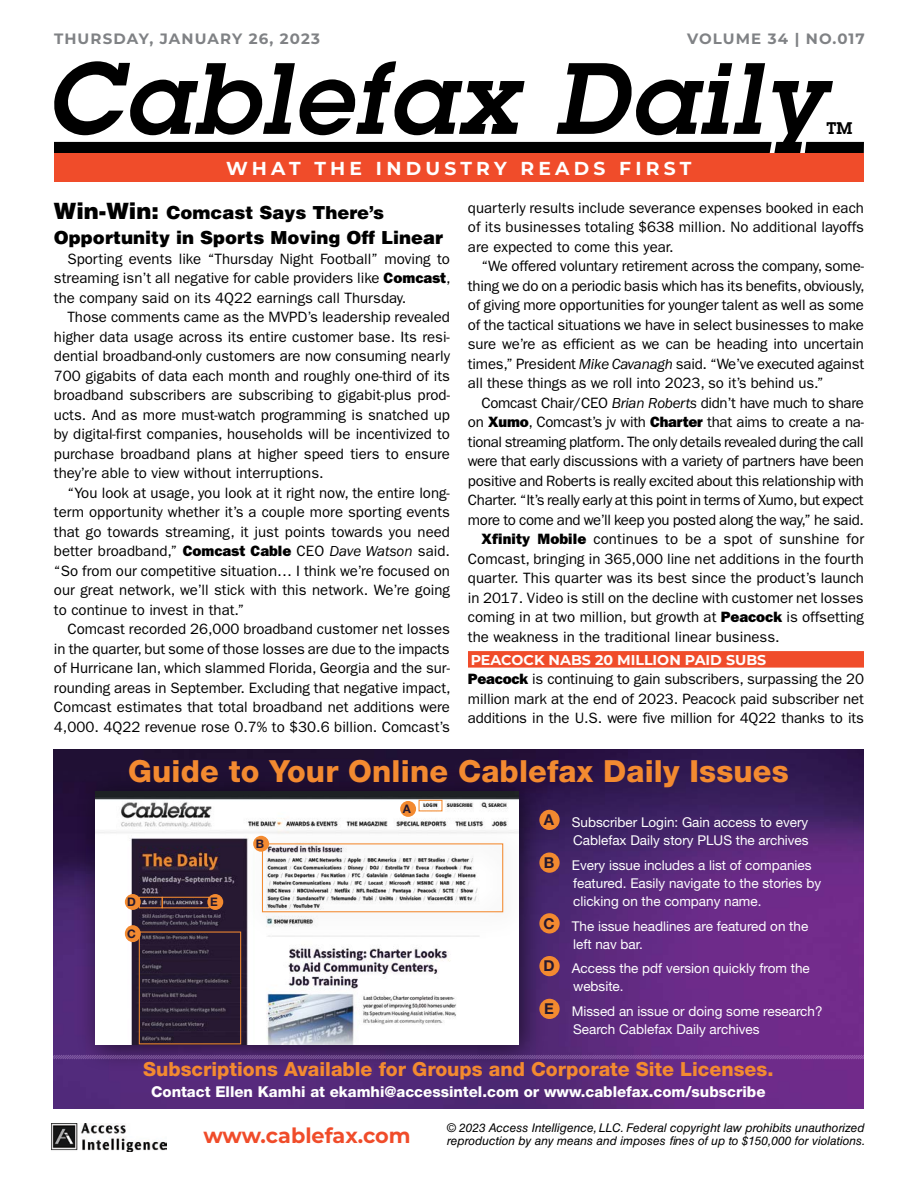
<style>
.page{position:relative;width:918px;height:1188px;background:#fff}
.page>*{position:absolute;margin:0;border:0;box-sizing:border-box;transform-origin:0 0}
.t1{font:italic 600 99px "Lubalin Graph Std";letter-spacing:.03em;color:#000}
.t2{font:800 30.6px "Helvetica Neue LT Std";letter-spacing:.005em;color:#f38a30}
.t3{font:700 21px "Montserrat";color:#f04c2a}
.t4{font:800 19.5px "Helvetica Neue LT Std";color:#f38a30}
.t5{font:700 18.75px "Montserrat";letter-spacing:.225em;color:#fff}
.t6{font:900 18px/25.5px "Helvetica LT Std";color:#000}
.t7{font:600 16.5px "Lubalin Graph Std";color:#000}
.t8{font:15px/19.5px "ITC Franklin Gothic Std";color:#000;text-align:justify}
.t9{font:15px "ITC Franklin Gothic Std";letter-spacing:-.02em;color:#000}
.t10{font:800 15px "Helvetica Neue LT Std";color:#fff}
.t11{font:15px "ITC Franklin Gothic Std";letter-spacing:-.03em;color:#000}
.t12{font:15px "ITC Franklin Gothic Std";letter-spacing:-.025em;color:#000}
.t13{font:700 15px "Montserrat";letter-spacing:.075em;color:#808285}
.t14{font:700 14.25px "Montserrat";color:#fff}
.t15{font:13.5px/18px "Helvetica Neue LT Std";color:#fff}
.t16{font:italic 12px/13.5px "Helvetica LT Std";color:#000}
.t17{font:700 11.85px "Helvetica Neue LT Std";color:#251930}
.s1{font-size:22.5px}
.s2{font-family:"ITC Franklin Gothic Std Hvy"}
.s3{font-style:italic}
.s4{font-weight:700;font-size:15px;color:#251930}
</style>
<div class="page">
<div style="left:54px;top:142px;width:718px;height:11px;background:#000"></div>
<svg style="left:805px;top:142px;width:59px;height:11px"></svg>
<div style="left:54px;top:153px;width:809px;height:29px;background:#f04c2a"></div>
<img style="left:52px;top:1123px;width:115px;height:29px">
<div style="left:468px;top:651px;width:396px;height:17px;background:#f04c2a"></div>
<img style="left:53px;top:749px;width:810px;height:360px">
<div style="left:539px;top:810px;width:21px;height:20px;background:#f38a30;border-radius:50%"></div>
<div style="left:539px;top:853px;width:21px;height:20px;background:#f38a30;border-radius:50%"></div>
<div style="left:539px;top:913px;width:21px;height:21px;background:#f38a30;border-radius:50%"></div>
<div style="left:539px;top:956px;width:21px;height:20px;background:#f38a30;border-radius:50%"></div>
<div style="left:539px;top:999px;width:21px;height:20px;background:#f38a30;border-radius:50%"></div>
<div style="left:75px;top:771px;width:471px;height:301px;background:#000;opacity:.6"></div>
<img style="left:96px;top:791px;width:422px;height:253px">
<div style="left:419px;top:800px;width:23px;height:11px;border:1px solid #f38a30"></div>
<div style="left:242px;top:823px;width:289px;height:117px;background:#000;opacity:.6"></div>
<div style="left:262px;top:843px;width:241px;height:69px;border:1px solid #f38a30"></div>
<div style="left:139px;top:897px;width:24px;height:11px;border:1px solid #f38a30"></div>
<div style="left:162px;top:897px;width:48px;height:11px;border:1px solid #f38a30"></div>
<div style="left:139px;top:932px;width:102px;height:112px;border:1px solid #f38a30"></div>
<div style="left:400px;top:801px;width:16px;height:16px;background:#f38a30;border-radius:50%"></div>
<div style="left:253px;top:836px;width:16px;height:16px;background:#f38a30;border-radius:50%"></div>
<div style="left:125px;top:925px;width:16px;height:17px;background:#f38a30;border-radius:50%"></div>
<div style="left:125px;top:894px;width:16px;height:16px;background:#f38a30;border-radius:50%"></div>
<div style="left:207px;top:894px;width:16px;height:16px;background:#f38a30;border-radius:50%"></div>
<svg style="left:53px;top:1054px;width:810px;height:6px;background:#693c87"></svg>
<p class="t13" style="left:54px;top:28px;width:267px">THURSDAY, JANUARY 26, 2023</p>
<p class="t13" style="left:687px;top:28px;width:179px">VOLUME 34 | NO.017</p>
<h1 class="t1" style="left:46px;top:33px;width:779px">Cablefax Daily</h1>
<p class="t7" style="left:827px;top:117px;width:27px">TM</p>
<p class="t5" style="left:226px;top:155px;width:467px">WHAT THE INDUSTRY READS FIRST</p>
<p class="t6" style="left:54px;top:199px;width:391px"><span class="s1">Win-Win:</span> Comcast Says There’s<br>Opportunity in Sports Moving Off Linear</p>
<p class="t8" style="left:54px;top:249px;width:398px;text-indent:14px">Sporting events like “Thursday Night Football” moving to streaming isn’t all negative for cable providers like <span class="s2">Comcast</span>, the company said on its 4Q22 earnings call Thursday.</p>
<p class="t8" style="left:54px;top:307px;width:398px;text-indent:14px">Those comments came as the MVPD’s leadership revealed higher data usage across its entire customer base. Its resi&shy;dential broadband-only customers are now consuming nearly 700 gigabits of data each month and roughly one-third of its broadband subscribers are subscribing to gigabit-plus prod&shy;ucts. And as more must-watch programming is snatched up by digital-first companies, households will be incentivized to purchase broadband plans at higher speed tiers to ensure they’re able to view without interruptions.</p>
<p class="t8" style="left:54px;top:483px;width:398px;text-indent:14px">“You look at usage, you look at it right now, the entire long&shy;term opportunity whether it’s a couple more sporting events that go towards streaming, it just points towards you need better broadband,” <span class="s2">Comcast Cable</span> CEO <span class="s3">Dave Watson</span> said. “So from our competitive situation… I think we’re focused on our great network, we’ll stick with this network. We’re going to continue to invest in that.”</p>
<p class="t8" style="left:54px;top:619px;width:398px;text-indent:14px">Comcast recorded 26,000 broadband customer net losses in the quarter, but some of those losses are due to the impacts of Hurricane Ian, which slammed Florida, Georgia and the sur&shy;rounding areas in September. Excluding that negative impact, Comcast estimates that total broadband net additions were 4,000. 4Q22 revenue rose 0.7% to $30.6 billion. Comcast’s</p>
<p class="t8" style="left:468px;top:198px;width:398px">quarterly results include severance expenses booked in each of its businesses totaling $638 million. No additional layoffs are expected to come this year.</p>
<p class="t8" style="left:468px;top:257px;width:398px;text-indent:14px">“We offered voluntary retirement across the company, some&shy;thing we do on a periodic basis which has its benefits, obviously, of giving more opportunities for younger talent as well as some of the tactical situations we have in select businesses to make sure we’re as efficient as we can be heading into uncertain times,” President <span class="s3">Mike Cavanagh</span> said. “We’ve executed against all these things as we roll into 2023, so it’s behind us.”</p>
<p class="t9" style="left:481px;top:394px;width:384px">Comcast Chair/CEO <span class="s3">Brian Roberts</span> didn’t have much to share</p>
<p class="t9" style="left:468px;top:414px;width:397px">on <span class="s2">Xumo</span>, Comcast’s jv with <span class="s2">Charter</span> that aims to create a na-</p>
<p class="t11" style="left:468px;top:433px;width:397px">tional streaming platform. The only details revealed during the call</p>
<p class="t9" style="left:468px;top:453px;width:397px">were that early discussions with a variety of partners have been</p>
<p class="t9" style="left:468px;top:472px;width:398px">positive and Roberts is really excited about this relationship with</p>
<p class="t12" style="left:468px;top:492px;width:397px">Charter. “It’s really early at this point in terms of Xumo, but expect</p>
<p class="t9" style="left:468px;top:511px;width:397px">more to come and we’ll keep you posted along the way,” he said.</p>
<p class="t8" style="left:481px;top:530px;width:384px"><span class="s2">Xfinity Mobile</span> continues to be a spot of sunshine for</p>
<p class="t8" style="left:468px;top:549px;width:397px">Comcast, bringing in 365,000 line net additions in the fourth</p>
<p class="t8" style="left:468px;top:569px;width:398px">quarter. This quarter was its best since the product’s launch</p>
<p class="t8" style="left:468px;top:588px;width:397px">in 2017. Video is still on the decline with customer net losses</p>
<p class="t8" style="left:468px;top:608px;width:398px">coming in at two million, but growth at <span class="s2">Peacock</span> is offsetting</p>
<p class="t8" style="left:468px;top:627px;width:313px">the weakness in the traditional linear business.</p>
<p class="t14" style="left:471px;top:650px;width:297px">PEACOCK NABS 20 MILLION PAID SUBS</p>
<p class="t8" style="left:468px;top:670px;width:398px"><span class="s2">Peacock</span> is continuing to gain subscribers, surpassing the 20 million mark at the end of 2023. Peacock paid subscriber net additions in the U.S. were five million for 4Q22 thanks to its</p>
<h2 class="t2" style="left:128px;top:753px;width:662px">Guide to Your Online Cablefax Daily Issues</h2>
<p class="t17" style="left:127px;top:895px;width:10px">D</p>
<p class="t17" style="left:210px;top:895px;width:9px">E</p>
<p class="t17" style="left:127px;top:926px;width:10px">C</p>
<p class="t17" style="left:256px;top:836px;width:10px">B</p>
<p class="t17" style="left:403px;top:802px;width:10px">A</p>
<p class="t15" style="left:544px;top:813px;width:266px;text-align:right"><span class="s4">A</span> Subscriber Login: Gain access to every<br>Cablefax Daily story PLUS the archives</p>
<p class="t15" style="left:573px;top:856px;width:250px;text-indent:-29px"><span class="s4">B</span> Every issue includes a list of companies featured. Easily navigate to the stories by clicking on the company name.</p>
<p class="t15" style="left:573px;top:917px;width:237px;text-indent:-30px"><span class="s4">C</span> The issue headlines are featured on the left nav bar.</p>
<p class="t15" style="left:573px;top:959px;width:238px;text-indent:-30px"><span class="s4">D</span> Access the pdf version quickly from the website.</p>
<p class="t15" style="left:573px;top:1002px;width:251px;text-indent:-29px"><span class="s4">E</span> Missed an issue or doing some research?<br>Search Cablefax Daily archives</p>
<h3 class="t4" style="left:143px;top:1058px;width:632px">Subscriptions Available for Groups and Corporate Site Licenses.</h3>
<p class="t10" style="left:151px;top:1083px;width:616px">Contact Ellen Kamhi at ekamhi@accessintel.com or www.cablefax.com/subscribe</p>
<h3 class="t3" style="left:203px;top:1121px;width:209px">www.cablefax.com</h3>
<p class="t16" style="left:447px;top:1121px;width:420px">© 2023 Access Intelligence, LLC. Federal copyright law prohibits unauthorized reproduction by any means and imposes fines of up to $150,000 for violations.</p>
</div>
